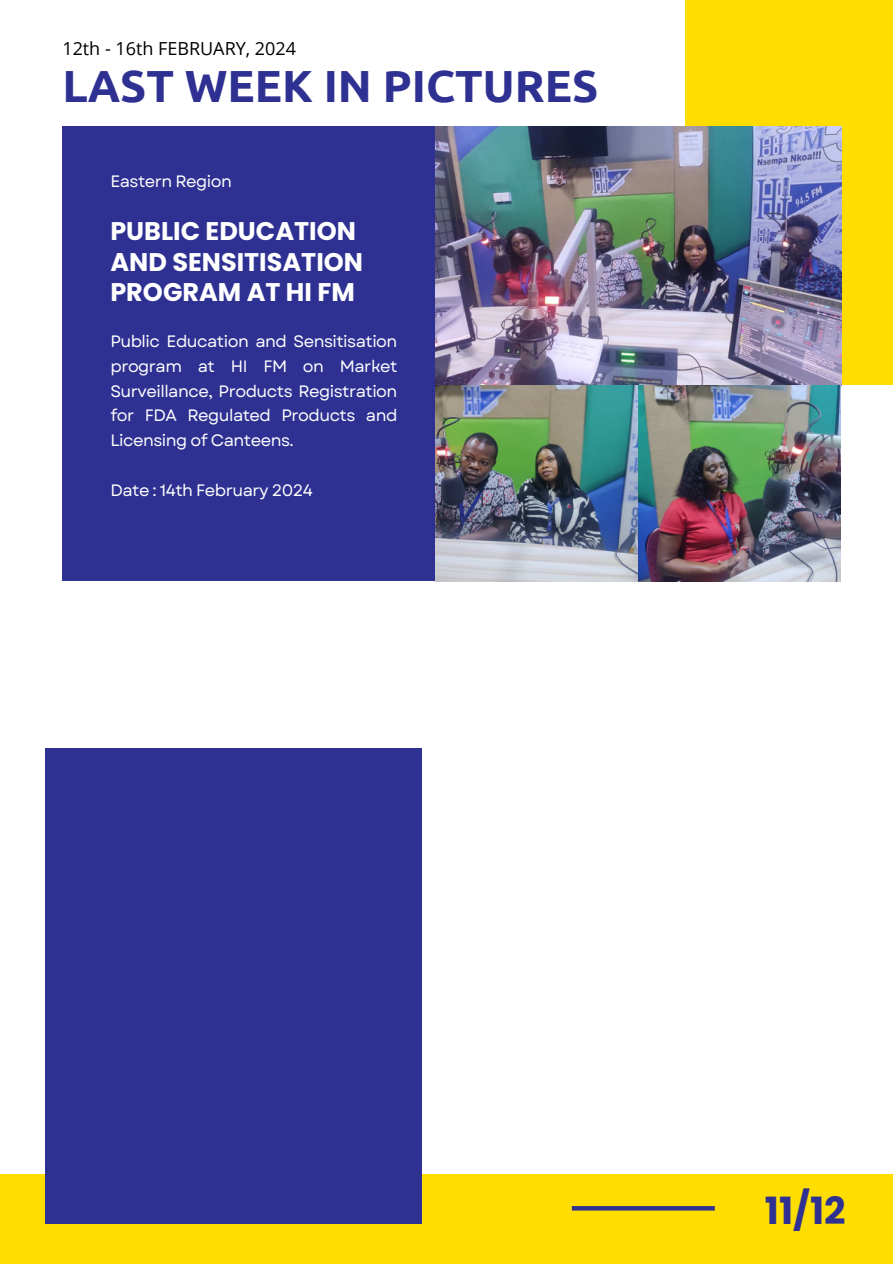
<style>
.page{position:relative;width:893px;height:1264px;background:#fff}
.page>*{position:absolute;margin:0;border:0;box-sizing:border-box;transform-origin:0 0}
.t1{font:700 45px "Ubuntu";color:#2e3192}
.t2{font:700 37.5px "Poppins";color:#2e3192}
.t3{font:700 25.5px/30.3px "Poppins";color:#fff}
.t4{font:18px "Open Sans";color:#000}
.t5{font:16.5px/24.8px "Garet";letter-spacing:-.03em;color:#fff;text-align:justify}
</style>
<div class="page">
<div style="left:62px;top:126px;width:377px;height:455px;background:#2e3192"></div>
<div style="left:685px;top:0;width:207px;height:385px;background:#fd0"></div>
<div style="left:0;top:1174px;width:892px;height:89px;background:#fd0"></div>
<div style="left:45px;top:748px;width:376px;height:475px;background:#2e3192"></div>
<img style="left:435px;top:126px;width:406px;height:455px">
<svg style="left:571px;top:1206px;width:143px;height:4px"></svg>
<p class="t4" style="left:62px;top:36px;width:235px">12th - 16th FEBRUARY, 2024</p>
<p class="t1" style="left:62px;top:60px;width:537px">LAST WEEK IN PICTURES</p>
<h2 class="t5" style="left:110px;top:169px;width:123px">Eastern Region</h2>
<h1 class="t3" style="left:110px;top:216px;width:254px">PUBLIC EDUCATION<br>AND SENSITISATION<br>PROGRAM AT HI FM</h1>
<p class="t5" style="left:110px;top:329px;width:288px">Public Education and Sensitisation program at HI FM on Market Surveillance, Products Registration for FDA Regulated Products and Licensing of Canteens.</p>
<h3 class="t5" style="left:110px;top:477px;width:204px">Date : 14th February 2024</h3>
<p class="t2" style="left:764px;top:1184px;width:82px">11/12</p>
</div>
